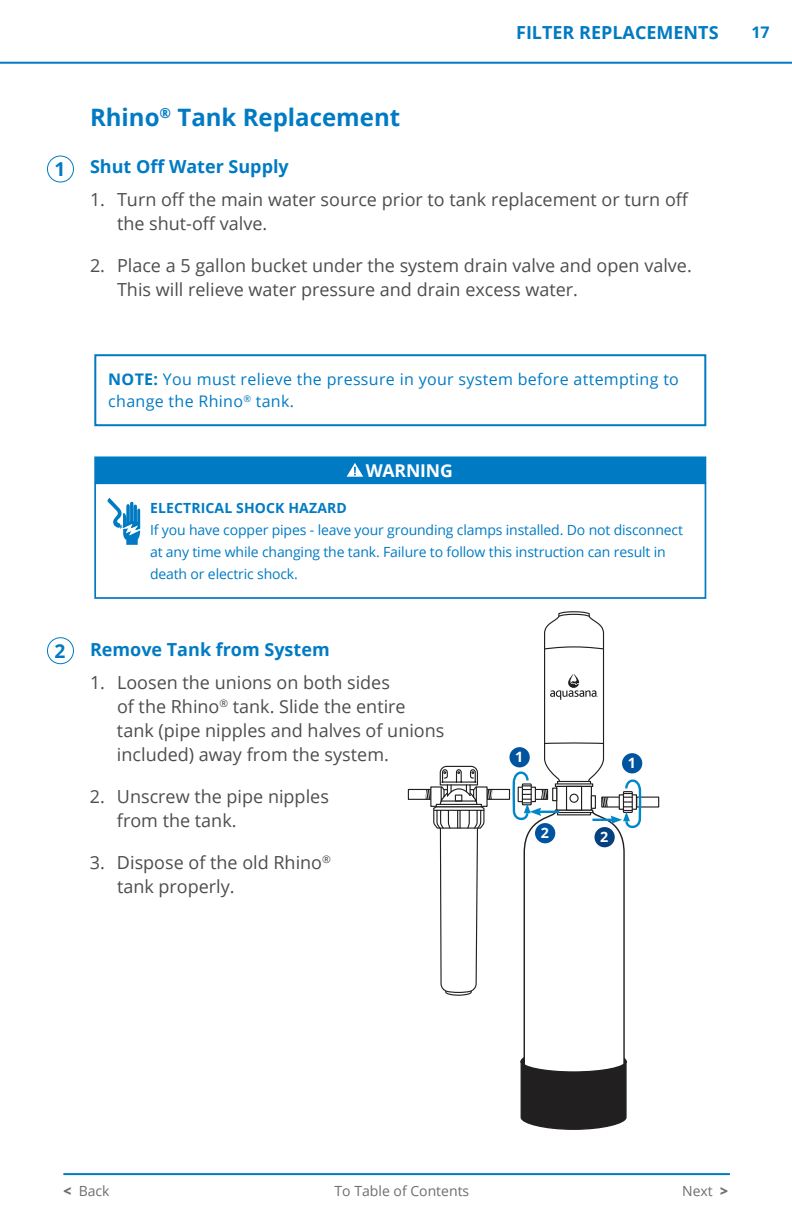
<style>
.page{position:relative;width:792px;height:1224px;background:#fff}
.page>*{position:absolute;margin:0;border:0;box-sizing:border-box;transform-origin:0 0}
.t1{font:700 24px "Open Sans";color:#007bc3}
.t2{font:700 19.2px "Open Sans";color:#007bc3}
.t3{font:18px/24px "Open Sans";color:#4d4d4f}
.t4{font:700 18px "Open Sans";color:#007bc3}
.t5{font:700 17.6px "Open Sans";letter-spacing:-.01em;color:#fff}
.t6{font:16px/22px "Open Sans";letter-spacing:.02em;color:#007bc3}
.t7{font:700 16px "Open Sans";color:#007bc3}
.t8{font:700 14.4px "Open Sans";color:#fff}
.t9{font:14px/22px "Open Sans";letter-spacing:-.01em;color:#007bc3}
.t10{font:14px "Open Sans";color:#6d6e71}
.t11{font:700 14px "Open Sans";letter-spacing:.01em;color:#007bc3}
.s1{font-weight:700}
.s2{font-weight:800}
</style>
<div class="page">
<hr style="left:0;top:62px;width:792px;height:2px;background:#007bc3">
<div style="left:485px;top:789px;width:25px;height:11px;background:#fff;border:1px solid #221f20"></div>
<div style="left:408px;top:789px;width:25px;height:11px;background:#fff;border:1px solid #221f20"></div>
<svg style="left:425px;top:765px;width:68px;height:411px"></svg>
<hr style="left:63px;top:1173px;width:667px;height:2px;background:#007bc3">
<div style="left:47px;top:156px;width:27px;height:27px;border:1px solid #007bc3;border-radius:50%"></div>
<div style="left:94px;top:456px;width:612px;height:27px;background:#007bc3;border:2px solid #007bc3"></div>
<div style="left:94px;top:482px;width:612px;height:117px;border:2px solid #007bc3"></div>
<svg style="left:107px;top:498px;width:33px;height:47px"></svg>
<svg style="left:347px;top:463px;width:16px;height:14px"></svg>
<div style="left:47px;top:637px;width:27px;height:27px;border:1px solid #007bc3;border-radius:50%"></div>
<svg style="left:509px;top:747px;width:21px;height:20px"></svg>
<svg style="left:512px;top:611px;width:130px;height:519px"></svg>
<div style="left:94px;top:354px;width:612px;height:72px;border:2px solid #007bc3"></div>
<p class="t2" style="left:55px;top:155px;width:12px">1</p>
<p class="t4" style="left:516px;top:20px;width:204px">FILTER REPLACEMENTS</p>
<p class="t7" style="left:751px;top:20px;width:20px">17</p>
<h1 class="t1" style="left:90px;top:101px;width:312px">Rhino<sup>®</sup> Tank Replacement</h1>
<p class="t4" style="left:90px;top:153px;width:200px">Shut Off Water Supply</p>
<p class="t3" style="left:117px;top:187px;width:573px;text-indent:-27px">1. Turn off the main water source prior to tank replacement or turn off the shut-off valve.</p>
<p class="t3" style="left:117px;top:253px;width:576px;text-indent:-27px">2. Place a 5 gallon bucket under the system drain valve and open valve.<br>This will relieve water pressure and drain excess water.</p>
<p class="t2" style="left:55px;top:637px;width:12px">2</p>
<p class="t6" style="left:108px;top:368px;width:572px"><span class="s1">NOTE:</span> You must relieve the pressure in your system before attempting to change the Rhino<sup>®</sup> tank.</p>
<p class="t5" style="left:366px;top:458px;width:89px">WARNING</p>
<p class="t11" style="left:150px;top:498px;width:198px">ELECTRICAL SHOCK HAZARD</p>
<p class="t9" style="left:150px;top:518px;width:535px">If you have copper pipes - leave your grounding clamps installed. Do not disconnect at any time while changing the tank. Failure to follow this instruction can result in death or electric shock.</p>
<p class="t4" style="left:90px;top:637px;width:241px">Remove Tank from System</p>
<p class="t3" style="left:117px;top:670px;width:329px;text-indent:-27px">1. Loosen the unions on both sides<br>of the Rhino<sup>®</sup> tank. Slide the entire tank (pipe nipples and halves of unions included) away from the system.</p>
<p class="t3" style="left:117px;top:784px;width:213px;text-indent:-27px">2. Unscrew the pipe nipples from the tank.</p>
<p class="t3" style="left:117px;top:850px;width:215px;text-indent:-27px">3. Dispose of the old Rhino<sup>® </sup>tank properly.</p>
<p class="t8" style="left:515px;top:747px;width:10px">1</p>
<p class="t8" style="left:628px;top:753px;width:10px">1</p>
<p class="t8" style="left:541px;top:823px;width:10px">2</p>
<p class="t8" style="left:600px;top:827px;width:10px">2</p>
<p class="t10" style="left:64px;top:1181px;width:48px"><span class="s2">&lt;</span> Back</p>
<p class="t10" style="left:335px;top:1181px;width:136px">To Table of Contents</p>
<p class="t10" style="left:682px;top:1181px;width:47px">Next <span class="s2">&gt;</span></p>
</div>
